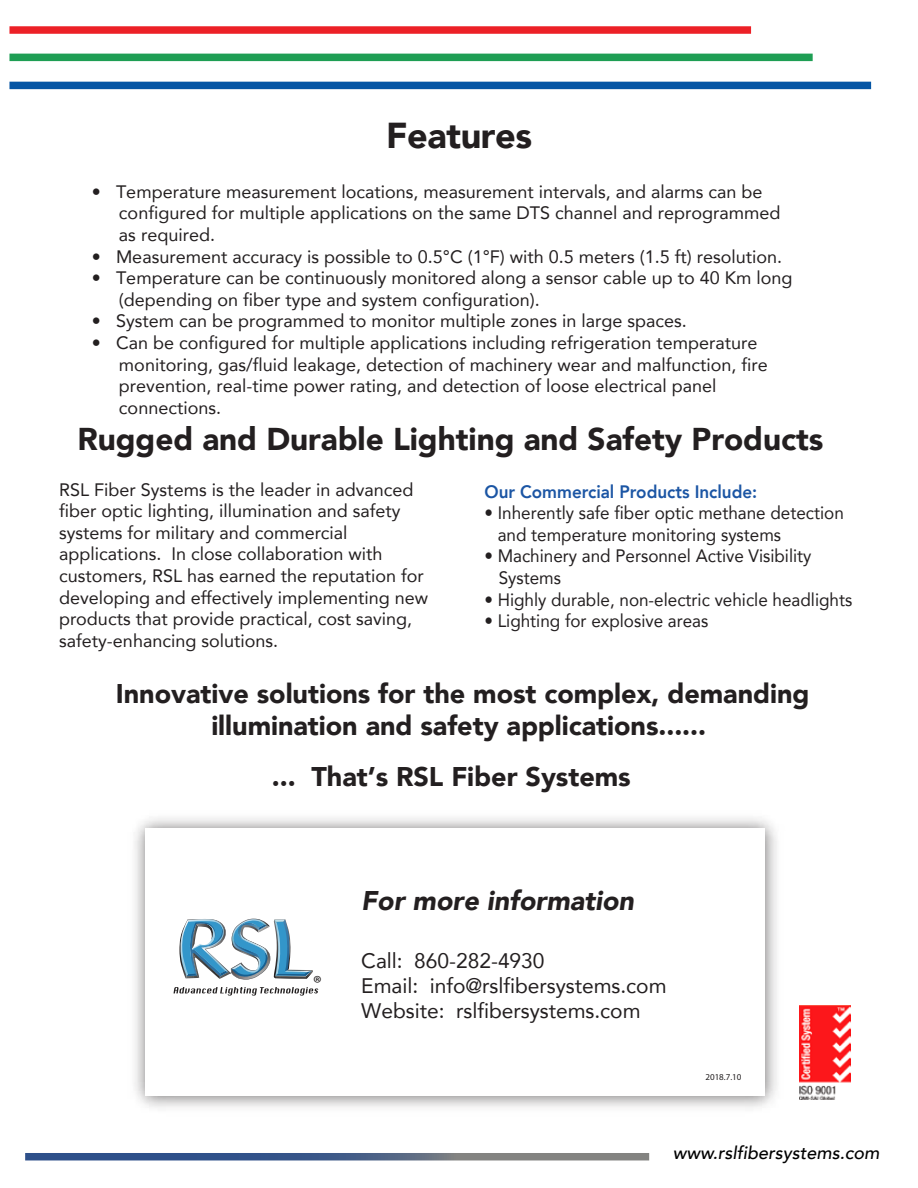
<style>
.page{position:relative;width:918px;height:1188px;background:#fff}
.page>*{position:absolute;margin:0;border:0;box-sizing:border-box;transform-origin:0 0}
.t1{font:900 36px "Avenir";letter-spacing:-.01em;color:#231f20}
.t2{font:900 31.5px "Avenir";color:#231f20}
.t3{font:900 27px/32.4px "Avenir";color:#231f20;text-align:center}
.t4{font:italic 900 27px "Avenir";color:#231f20}
.t5{font:21px/25.2px "Avenir";color:#231f20}
.t6{font:20.7px "Myriad Pro";color:#221f1f}
.t7{font:18px/21.6px "Avenir";color:#231f20}
.t8{font:18px/21.6px "Avenir";color:#231f20;scale:.95 1}
.t9{font:800 18px "Avenir";color:#1b55a4;scale:.95 1}
.t10{font:italic 500 18px "Avenir";color:#000}
.t11{font:9px "Myriad Pro";color:#231f20}
</style>
<div class="page">
<img style="left:799px;top:1005px;width:52px;height:95px">
<img style="left:179px;top:935px;width:2px;height:29px">
<img style="left:181px;top:932px;width:1px;height:36px">
<svg style="left:182px;top:919px;width:130px;height:61px"></svg>
<img style="left:193px;top:953px;width:27px;height:26px">
<svg style="left:173px;top:987px;width:145px;height:9px"></svg>
<div style="left:9px;top:26px;width:742px;height:8px;background:#ec2027"></div>
<div style="left:9px;top:54px;width:804px;height:7px;background:#1e9e54"></div>
<div style="left:9px;top:82px;width:862px;height:7px;background:#0455a5"></div>
<svg style="left:25px;top:1153px;width:624px;height:7px;background:#526586"></svg>
<h1 class="t1" style="left:386px;top:105px;width:147px">Features</h1>
<p class="t7" style="left:119px;top:180px;width:663px;text-indent:-27px">• Temperature measurement locations, measurement intervals, and alarms can be configured for multiple applications on the same DTS channel and reprogrammed as required.</p>
<p class="t7" style="left:92px;top:245px;width:692px">• Measurement accuracy is possible to 0.5°C (1°F) with 0.5 meters (1.5 ft) resolution.</p>
<p class="t7" style="left:119px;top:267px;width:675px;text-indent:-27px">• Temperature can be continuously monitored along a sensor cable up to 40 Km long (depending on fiber type and system configuration).</p>
<p class="t7" style="left:92px;top:310px;width:596px">• System can be programmed to monitor multiple zones in large spaces.</p>
<p class="t7" style="left:119px;top:331px;width:650px;text-indent:-27px">• Can be configured for multiple applications including refrigeration temperature monitoring, gas/fluid leakage, detection of machinery wear and malfunction, fire prevention, real-time power rating, and detection of loose electrical panel connections.</p>
<h2 class="t2" style="left:77px;top:412px;width:748px">Rugged and Durable Lighting and Safety Products</h2>
<p class="t9" style="left:484px;top:477px;width:289px">Our Commercial Products Include:</p>
<p class="t8" style="left:498px;top:502px;width:366px;text-indent:-13px">• Inherently safe fiber optic methane detection and temperature monitoring systems</p>
<p class="t8" style="left:499px;top:545px;width:331px;text-indent:-14px">• Machinery and Personnel Active Visibility<br>Systems</p>
<p class="t8" style="left:484px;top:588px;width:389px">• Highly durable, non-electric vehicle headlights</p>
<p class="t8" style="left:484px;top:610px;width:237px">• Lighting for explosive areas</p>
<p class="t7" style="left:59px;top:478px;width:370px">RSL Fiber Systems is the leader in advanced fiber optic lighting, illumination and safety systems for military and commercial applications. In close collaboration with customers, RSL has earned the reputation for developing and effectively implementing new products that provide practical, cost saving, safety-enhancing solutions.</p>
<h3 class="t3" style="left:116px;top:676px;width:695px">Innovative solutions for the most complex, demanding illumination and safety applications......</h3>
<h3 class="t3" style="left:272px;top:759px;width:360px">... That’s RSL Fiber Systems</h3>
<p class="t6" style="left:313px;top:970px;width:10px">®</p>
<h3 class="t4" style="left:361px;top:879px;width:274px">For more information</h3>
<p class="t5" style="left:361px;top:947px;width:307px">Call: 860-282-4930<br>Email: info@rslfibersystems.com<br>Website: rslfibersystems.com</p>
<p class="t11" style="left:705px;top:1071px;width:38px">2018.7.10</p>
<p class="t10" style="left:673px;top:1142px;width:208px">www.rslfibersystems.com</p>
</div>
